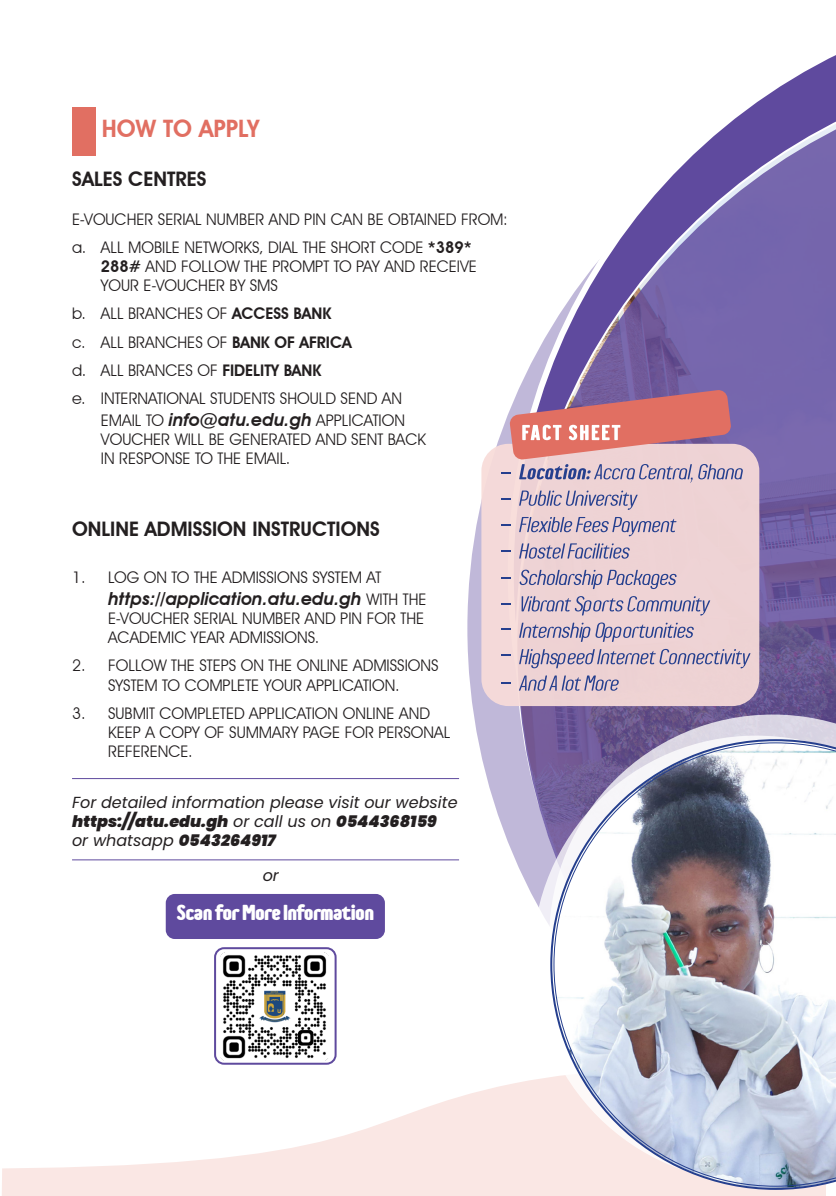
<style>
.page{position:relative;width:836px;height:1196px;background:#fff}
.page>*{position:absolute;margin:0;border:0;box-sizing:border-box;transform-origin:0 0}
.t1{font:600 24px "Avant Garde IT Cby BT";color:#e16f62}
.t2{font:900 22px "Genesa";letter-spacing:-.04em;color:#fff}
.t3{font:600 20px "Avant Garde IT Cby BT";color:#231f20}
.t4{font:italic 600 18px "Avant Garde IT Cby BT";color:#231f20}
.t5{font:16px/19.2px "Avant Garde IT Cby BT";color:#231f20}
.t6{font:italic 16px "Poppins";color:#231f20}
.t7{font:italic 900 16px "Poppins";color:#231f20}
.s1{font-weight:600}
.s2{font-weight:600;font-style:italic;font-size:18px}
.s3{font-weight:400;font-style:normal;font-size:16px}
.s4{font-weight:400}
.s5{font-weight:900}
</style>
<div class="page">
<svg style="left:5px;top:1049px;width:462px;height:146px"></svg>
<svg style="left:2px;top:1168px;width:3px;height:27px"></svg>
<svg style="left:467px;top:434px;width:48px;height:761px"></svg>
<svg style="left:507px;top:55px;width:328px;height:1102px"></svg>
<svg style="left:517px;top:66px;width:318px;height:1129px"></svg>
<div style="left:72px;top:107px;width:23px;height:49px;background:#e16f62"></div>
<svg style="left:532px;top:735px;width:18px;height:447px"></svg>
<svg style="left:549px;top:714px;width:286px;height:446px"></svg>
<svg style="left:550px;top:739px;width:285px;height:450px"></svg>
<svg style="left:553px;top:742px;width:282px;height:444px"></svg>
<hr style="left:72px;top:778px;width:387px;height:1px;background:#5f4a9e">
<hr style="left:72px;top:859px;width:387px;height:1px;background:#5f4a9e">
<img style="left:220px;top:952px;width:108px;height:107px">
<div style="left:214px;top:947px;width:122px;height:117px;border:2px solid #5f4a9e;border-radius:9px"></div>
<div style="left:166px;top:893px;width:219px;height:45px;background:#5f4a9e;border-radius:9px"></div>
<div style="left:481px;top:444px;width:278px;height:262px;background:#eed3d4;border-radius:27px"></div>
<svg style="left:501px;top:549px;width:10px;height:2px"></svg>
<svg style="left:501px;top:577px;width:10px;height:2px"></svg>
<svg style="left:501px;top:628px;width:10px;height:2px"></svg>
<svg style="left:519px;top:675px;width:99px;height:15px"></svg>
<svg style="left:519px;top:648px;width:231px;height:20px"></svg>
<svg style="left:519px;top:622px;width:174px;height:19px"></svg>
<svg style="left:521px;top:596px;width:189px;height:19px"></svg>
<svg style="left:519px;top:569px;width:157px;height:20px"></svg>
<svg style="left:519px;top:543px;width:110px;height:15px"></svg>
<svg style="left:519px;top:517px;width:157px;height:19px"></svg>
<svg style="left:519px;top:490px;width:118px;height:20px"></svg>
<svg style="left:501px;top:389px;width:241px;height:93px"></svg>
<p class="t1" style="left:102px;top:114px;width:159px">HOW TO APPLY</p>
<p class="t3" style="left:72px;top:167px;width:136px">SALES CENTRES</p>
<p class="t5" style="left:72px;top:209px;width:437px">E-VOUCHER SERIAL NUMBER AND PIN CAN BE OBTAINED FROM:</p>
<p class="t5" style="left:101px;top:237px;width:377px;text-indent:-29px">a. ALL MOBILE NETWORKS, DIAL THE SHORT CODE <span class="s1">*389*<br>288#</span> AND FOLLOW THE PROMPT TO PAY AND RECEIVE<br>YOUR E-VOUCHER BY SMS</p>
<p class="t5" style="left:72px;top:304px;width:261px">b. ALL BRANCHES OF <span class="s1">ACCESS BANK</span></p>
<p class="t5" style="left:72px;top:332px;width:281px">c. ALL BRANCHES OF <span class="s1">BANK OF AFRICA</span></p>
<p class="t5" style="left:72px;top:360px;width:251px">d. ALL BRANCES OF <span class="s1">FIDELITY BANK</span></p>
<p class="t5" style="left:72px;top:387px;width:334px;line-height:21.6px;text-align:right">e. INTERNATIONAL STUDENTS SHOULD SEND AN<br>EMAIL TO <span class="s2">info@atu.edu.gh</span> APPLICATION</p>
<p class="t5" style="left:101px;top:429px;width:326px">VOUCHER WILL BE GENERATED AND SENT BACK<br>IN RESPONSE TO THE EMAIL.</p>
<p class="t3" style="left:72px;top:516px;width:309px">ONLINE ADMISSION INSTRUCTIONS</p>
<p class="t5" style="left:72px;top:567px;width:311px">1. LOG ON TO THE ADMISSIONS SYSTEM AT</p>
<p class="t4" style="left:108px;top:587px;width:320px">https://application.atu.edu.gh <span class="s3">WITH THE</span></p>
<p class="t5" style="left:108px;top:608px;width:317px">E-VOUCHER SERIAL NUMBER AND PIN FOR THE<br>ACADEMIC YEAR ADMISSIONS.</p>
<p class="t5" style="left:72px;top:655px;width:368px;text-align:center">2. FOLLOW THE STEPS ON THE ONLINE ADMISSIONS<br>SYSTEM TO COMPLETE YOUR APPLICATION.</p>
<p class="t5" style="left:108px;top:703px;width:343px;text-indent:-36px">3. SUBMIT COMPLETED APPLICATION ONLINE AND<br>KEEP A COPY OF SUMMARY PAGE FOR PERSONAL<br>REFERENCE.</p>
<p class="t6" style="left:72px;top:792px;width:387px">For detailed information please visit our website</p>
<p class="t7" style="left:72px;top:812px;width:366px">https://atu.edu.gh <span class="s4">or call us on</span> 0544368159</p>
<p class="t6" style="left:72px;top:831px;width:205px">or whatsapp <span class="s5">0543264917</span></p>
<p class="t6" style="left:262px;top:866px;width:18px">or</p>
<p class="t2" style="left:176px;top:900px;width:199px">Scan for More Information</p>
</div>
